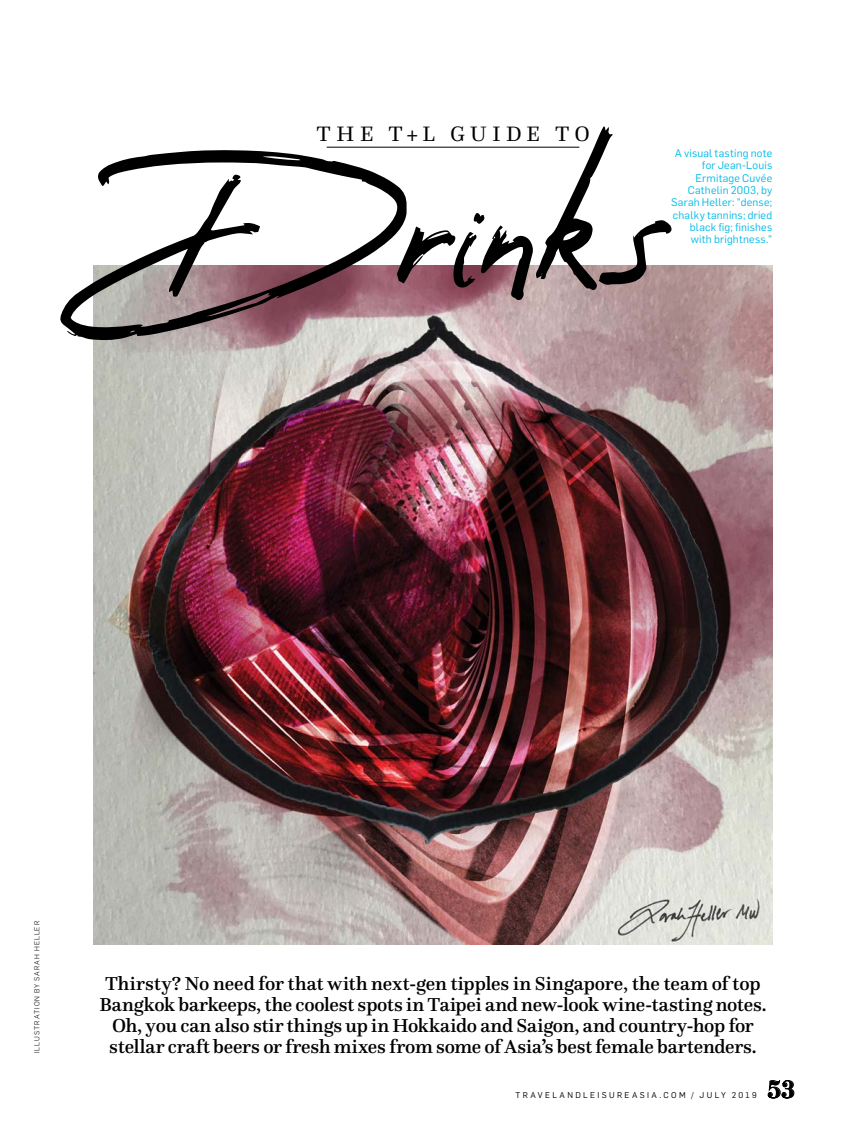
<style>
.page{position:relative;width:864px;height:1134px;background:#fff}
.page>*{position:absolute;margin:0;border:0;box-sizing:border-box;transform-origin:0 0}
.t1{font:138.9px "Reey";color:#000}
.t2{font:800 24px "F Bella";color:#000}
.t3{font:21.75px "Questa";letter-spacing:.255em;color:#000}
.t4{font:500 19.5px/21px "Questa";letter-spacing:-.005em;color:#000;text-align:center}
.t5{font:10.8px/12.5px "Flama";letter-spacing:.02em;color:#00bae7;text-align:right}
.t6{font:8.25px "Flama";letter-spacing:.285em;color:#000}
.t7{font:300 7.2px "Flama";letter-spacing:.135em;color:#000}
.s1{font-weight:700}
</style>
<div class="page">
<img style="left:93px;top:265px;width:679px;height:679px">
<hr style="left:327px;top:147px;width:252px;height:1px;background:#000">
<svg style="left:767px;top:1080px;width:27px;height:18px"></svg>
<p class="t3" style="left:317px;top:120px;width:275px">THE T+L GUIDE T O</p>
<h1 class="t1" style="left:161px;top:160px;width:508px">Drink s</h1>
<p class="t5" style="left:671px;top:146px;width:103px">A visual tasting note for Jean-Louis<br>Ermitage Cuvée<br>Cathelin 2003, by<br>Sarah Heller: "dense; chalky tannins; dried black fig; finishes</p>
<p class="t5" style="left:691px;top:233px;width:83px">with brightness."</p>
<p class="t7" style="left:32px;top:1053px;width:133px;rotate:-90deg">Illustration by sarah heller</p>
<p class="t4" style="left:99px;top:973px;width:669px">Thirsty? No need for that with next-gen tipples in Singapore, the team of top Bangkok barkeeps, the coolest spots in Taipei and new-look wine-tasting notes.<br>Oh, you can also stir things up in Hokkaido and Saigon, and country-hop for stellar craft beers or fresh mixes from some of Asia<span class="s1">’</span>s best female bartenders.</p>
<p class="t6" style="left:515px;top:1089px;width:35px">travela</p>
<p class="t6" style="left:567px;top:1089px;width:19px">ndle</p>
<p class="t6" style="left:597px;top:1089px;width:30px">is ureas</p>
<p class="t6" style="left:647px;top:1089px;width:111px">ia .c om / j ul y 2019</p>
<p class="t2" style="left:768px;top:1075px;width:29px">53</p>
</div>
